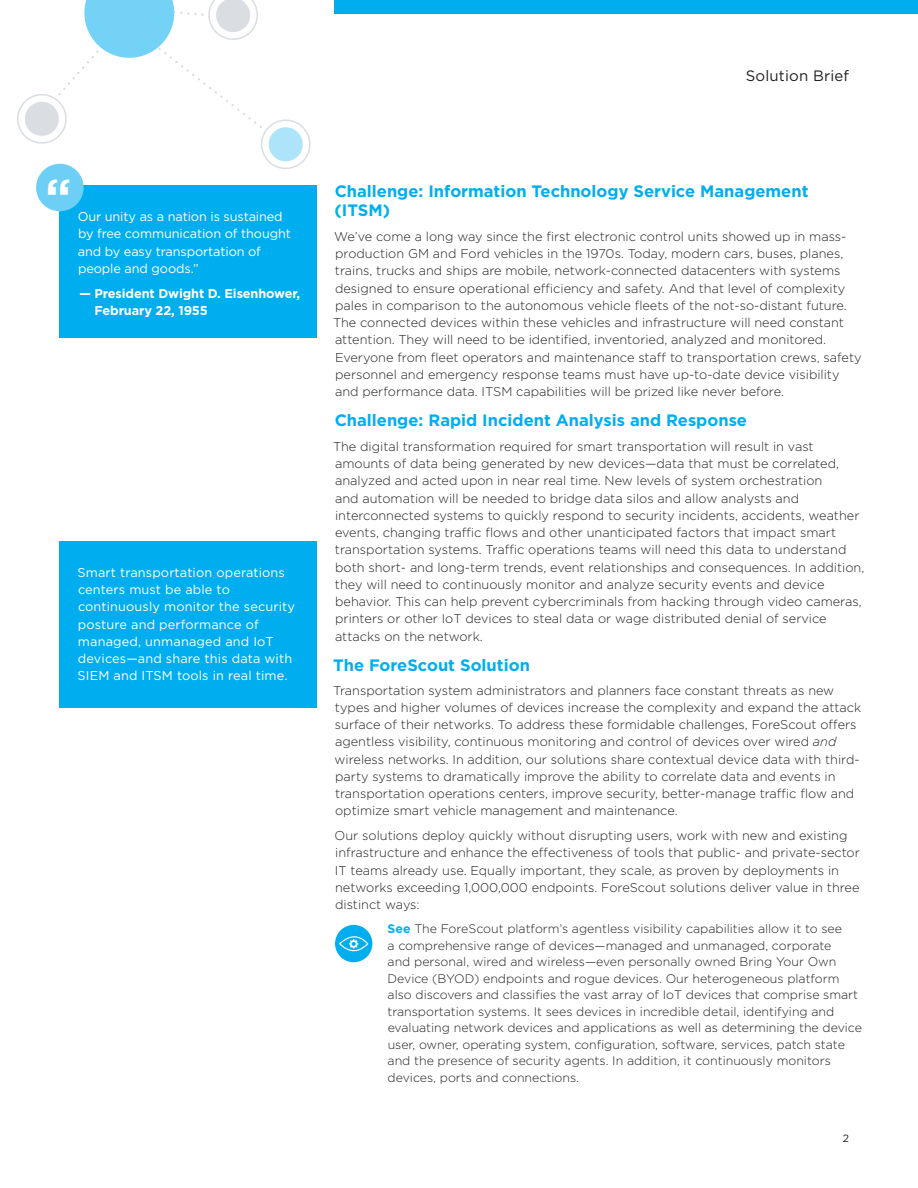
<style>
.page{position:relative;width:918px;height:1188px;background:#fff}
.page>*{position:absolute;margin:0;border:0;box-sizing:border-box;transform-origin:0 0}
.t1{font:700 47.7px "Gotham";color:#fff}
.t2{font:700 16.5px/19.5px "Gotham";color:#00aeef}
.t3{font:15px "Gotham";letter-spacing:.01em;color:#231f20}
.t4{font:300 12.75px/17.2px "Gotham";color:#231f20}
.t5{font:12.75px/17.2px "Gotham";letter-spacing:.01em;color:#fff}
.t6{font:12.75px/17.2px "Gotham";letter-spacing:-.01em;color:#fff}
.t7{font:700 12.75px/17.2px "Gotham";letter-spacing:-.01em;color:#fff}
.t8{font:300 12.3px/16.5px "Gotham";color:#231f20}
.t9{font:10.5px "Gotham";color:#231f20}
.s1{font-style:italic}
.s2{font-weight:700;color:#00aeef}
</style>
<div class="page">
<svg style="left:17px;top:0;width:294px;height:173px"></svg>
<div style="left:335px;top:0;width:583px;height:14px;background:#00aeef"></div>
<div style="left:335px;top:925px;width:37px;height:37px;background:#00aeef;border-radius:50%"></div>
<svg style="left:339px;top:936px;width:29px;height:15px"></svg>
<div style="left:60px;top:185px;width:257px;height:153px;background:#00aeef"></div>
<div style="left:36px;top:164px;width:48px;height:47px;background:#6dcff6;border-radius:50%"></div>
<div style="left:60px;top:541px;width:257px;height:166px;background:#00aeef"></div>
<p class="t3" style="left:746px;top:66px;width:105px">Solution Brief</p>
<h1 class="t1" style="left:45px;top:164px;width:27px">“</h1>
<p class="t6" style="left:78px;top:208px;width:215px">Our unity as a nation is sustained by free communication of thought and by easy transportation of people and goods.”</p>
<p class="t7" style="left:95px;top:285px;width:207px;text-indent:-15px">— President Dwight D. Eisenhower,<br>February 22, 1955</p>
<p class="t5" style="left:78px;top:564px;width:219px">Smart transportation operations centers must be able to continuously monitor the security posture and performance of managed, unmanaged and IoT devices—and share this data with<br>SIEM and ITSM tools in real time.</p>
<p class="t2" style="left:335px;top:181px;width:475px">Challenge: Information Technology Service Management (ITSM)</p>
<p class="t4" style="left:333px;top:227px;width:530px">We’ve come a long way since the first electronic control units showed up in mass&shy;production GM and Ford vehicles in the 1970s. Today, modern cars, buses, planes, trains, trucks and ships are mobile, network-connected datacenters with systems designed to ensure operational efficiency and safety. And that level of complexity pales in comparison to the autonomous vehicle fleets of the not-so-distant future.<br>The connected devices within these vehicles and infrastructure will need constant attention. They will need to be identified, inventoried, analyzed and monitored.<br>Everyone from fleet operators and maintenance staff to transportation crews, safety personnel and emergency response teams must have up-to-date device visibility and performance data. ITSM capabilities will be prized like never before.</p>
<p class="t2" style="left:335px;top:410px;width:414px">Challenge: Rapid Incident Analysis and Response</p>
<p class="t4" style="left:333px;top:437px;width:533px">The digital transformation required for smart transportation will result in vast amounts of data being generated by new devices—data that must be correlated, analyzed and acted upon in near real time. New levels of system orchestration<br>and automation will be needed to bridge data silos and allow analysts and interconnected systems to quickly respond to security incidents, accidents, weather events, changing traffic flows and other unanticipated factors that impact smart transportation systems. Traffic operations teams will need this data to understand both short- and long-term trends, event relationships and consequences. In addition, they will need to continuously monitor and analyze security events and device behavior. This can help prevent cybercriminals from hacking through video cameras, printers or other IoT devices to steal data or wage distributed denial of service attacks on the network.</p>
<p class="t2" style="left:333px;top:655px;width:198px">The ForeScout Solution</p>
<p class="t4" style="left:333px;top:681px;width:530px">Transportation system administrators and planners face constant threats as new types and higher volumes of devices increase the complexity and expand the attack surface of their networks. To address these formidable challenges, ForeScout offers agentless visibility, continuous monitoring and control of devices over wired <span class="s1">and </span>wireless networks. In addition, our solutions share contextual device data with third&shy;party systems to dramatically improve the ability to correlate data and events in transportation operations centers, improve security, better-manage traffic flow and optimize smart vehicle management and maintenance.</p>
<p class="t4" style="left:335px;top:827px;width:527px">Our solutions deploy quickly without disrupting users, work with new and existing infrastructure and enhance the effectiveness of tools that public- and private-sector IT teams already use. Equally important, they scale, as proven by deployments in networks exceeding 1,000,000 endpoints. ForeScout solutions deliver value in three distinct ways:</p>
<p class="t8" style="left:388px;top:920px;width:476px"><span class="s2">See</span> The ForeScout platform’s agentless visibility capabilities allow it to see<br>a comprehensive range of devices—managed and unmanaged, corporate<br>and personal, wired and wireless—even personally owned Bring Your Own Device (BYOD) endpoints and rogue devices. Our heterogeneous platform also discovers and classifies the vast array of IoT devices that comprise smart transportation systems. It sees devices in incredible detail, identifying and evaluating network devices and applications as well as determining the device user, owner, operating system, configuration, software, services, patch state and the presence of security agents. In addition, it continuously monitors devices, ports and connections.</p>
<p class="t9" style="left:843px;top:1132px;width:8px">2</p>
</div>
